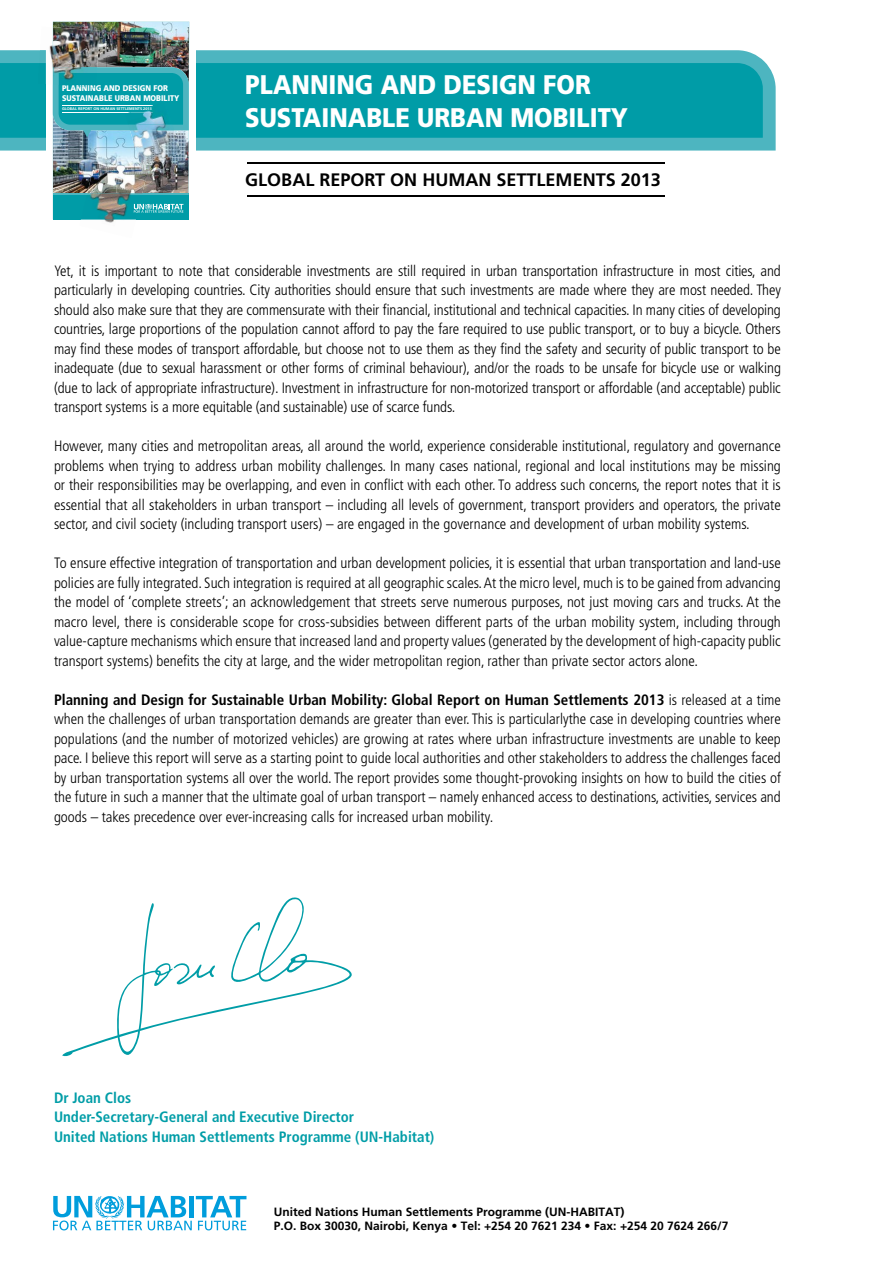
<style>
.page{position:relative;width:893px;height:1263px;background:#fff}
.page>*{position:absolute;margin:0;border:0;box-sizing:border-box;transform-origin:0 0}
.t1{font:900 27px/32.4px "Frutiger LT Std";color:#fff;scale:.88 1}
.t2{font:700 18px "Frutiger LT Std";color:#000}
.t3{font:300 condensed 15px/19.5px "Frutiger LT Std";color:#000;text-align:justify}
.t4{font:700 condensed 15px/19.5px "Frutiger LT Std";color:#009da7}
.t5{font:700 12px/14.4px "Frutiger LT Std";color:#000}
.t6{font:900 8.25px/9.9px "Frutiger LT Std";color:#fff;scale:.88 1}
.t7{font:700 3.9px "Frutiger LT Std";color:#fff}
.t8{font:700 3.75px "Frutiger LT Std";color:#fff}
.s1{font-weight:700}
</style>
<div class="page">
<svg style="left:0;top:50px;width:776px;height:101px;background:#18a4ae"></svg>
<hr style="left:247px;top:163px;width:417px;height:1px;background:#000">
<hr style="left:247px;top:195px;width:417px;height:1px;background:#000">
<div style="left:46px;top:15px;width:149px;height:211px;background:#fff"></div>
<img style="left:38px;top:63px;width:8px;height:21px">
<svg style="left:39px;top:50px;width:7px;height:13px"></svg>
<img style="left:49px;top:27px;width:4px;height:58px">
<img style="left:79px;top:219px;width:35px;height:4px">
<img style="left:53px;top:22px;width:136px;height:197px">
<img style="left:87px;top:194px;width:55px;height:1px">
<img style="left:81px;top:219px;width:55px;height:1px">
<svg style="left:53px;top:1196px;width:193px;height:34px"></svg>
<svg style="left:62px;top:897px;width:290px;height:160px"></svg>
<p class="t6" style="left:62px;top:83px;width:135px">PLANNING AND DESIGN FOR<br>SUSTAINABLE URBAN MOBILITY</p>
<p class="t7" style="left:62px;top:106px;width:91px">GLOBAL REPORT ON HUMAN SETTLEMENTS 2013</p>
<p class="t8" style="left:59px;top:108px;width:88px">GLOBAL REPORT ON HUMAN SETTLEMENTS 2013</p>
<h1 class="t1" style="left:245px;top:69px;width:437px">PLANNING AND DESIGN FOR<br>SUSTAINABLE URBAN MOBILITY</h1>
<p class="t2" style="left:245px;top:169px;width:417px">GLOBAL REPORT ON HUMAN SETTLEMENTS 2013</p>
<p class="t3" style="left:54px;top:261px;width:728px">Yet, it is important to note that considerable investments are still required in urban transportation infrastructure in most cities, and particularly in developing countries. City authorities should ensure that such investments are made where they are most needed. They should also make sure that they are commensurate with their financial, institutional and technical capacities. In many cities of developing countries, large proportions of the population cannot afford to pay the fare required to use public transport, or to buy a bicycle. Others may find these modes of transport affordable, but choose not to use them as they find the safety and security of public transport to be inadequate (due to sexual harassment or other forms of criminal behaviour), and/or the roads to be unsafe for bicycle use or walking (due to lack of appropriate infrastructure). Investment in infrastructure for non-motorized transport or affordable (and acceptable) public transport systems is a more equitable (and sustainable) use of scarce funds.</p>
<p class="t3" style="left:54px;top:436px;width:728px">However, many cities and metropolitan areas, all around the world, experience considerable institutional, regulatory and governance problems when trying to address urban mobility challenges. In many cases national, regional and local institutions may be missing or their responsibilities may be overlapping, and even in conflict with each other. To address such concerns, the report notes that it is essential that all stakeholders in urban transport – including all levels of government, transport providers and operators, the private sector, and civil society (including transport users) – are engaged in the governance and development of urban mobility systems.</p>
<p class="t3" style="left:54px;top:553px;width:728px">To ensure effective integration of transportation and urban development policies, it is essential that urban transportation and land-use policies are fully integrated. Such integration is required at all geographic scales. At the micro level, much is to be gained from advancing the model of ‘complete streets’; an acknowledgement that streets serve numerous purposes, not just moving cars and trucks. At the macro level, there is considerable scope for cross-subsidies between different parts of the urban mobility system, including through value-capture mechanisms which ensure that increased land and property values (generated by the development of high-capacity public transport systems) benefits the city at large, and the wider metropolitan region, rather than private sector actors alone.</p>
<p class="t3" style="left:54px;top:690px;width:728px"><span class="s1">Planning and Design for Sustainable Urban Mobility: Global Report on Human Settlements 2013</span> is released at a time when the challenges of urban transportation demands are greater than ever. This is particularlythe case in developing countries where populations (and the number of motorized vehicles) are growing at rates where urban infrastructure investments are unable to keep pace. I believe this report will serve as a starting point to guide local authorities and other stakeholders to address the challenges faced by urban transportation systems all over the world. The report provides some thought-provoking insights on how to build the cities of the future in such a manner that the ultimate goal of urban transport – namely enhanced access to destinations, activities, services and goods – takes precedence over ever-increasing calls for increased urban mobility.</p>
<p class="t4" style="left:54px;top:1088px;width:382px">Dr Joan Clos<br>Under-Secretary-General and Executive Director<br>United Nations Human Settlements Programme (UN-Habitat)</p>
<p class="t5" style="left:274px;top:1205px;width:456px">United Nations Human Settlements Programme (UN-HABITAT)<br>P.O. Box 30030, Nairobi, Kenya • Tel: +254 20 7621 234 • Fax: +254 20 7624 266/7</p>
</div>
